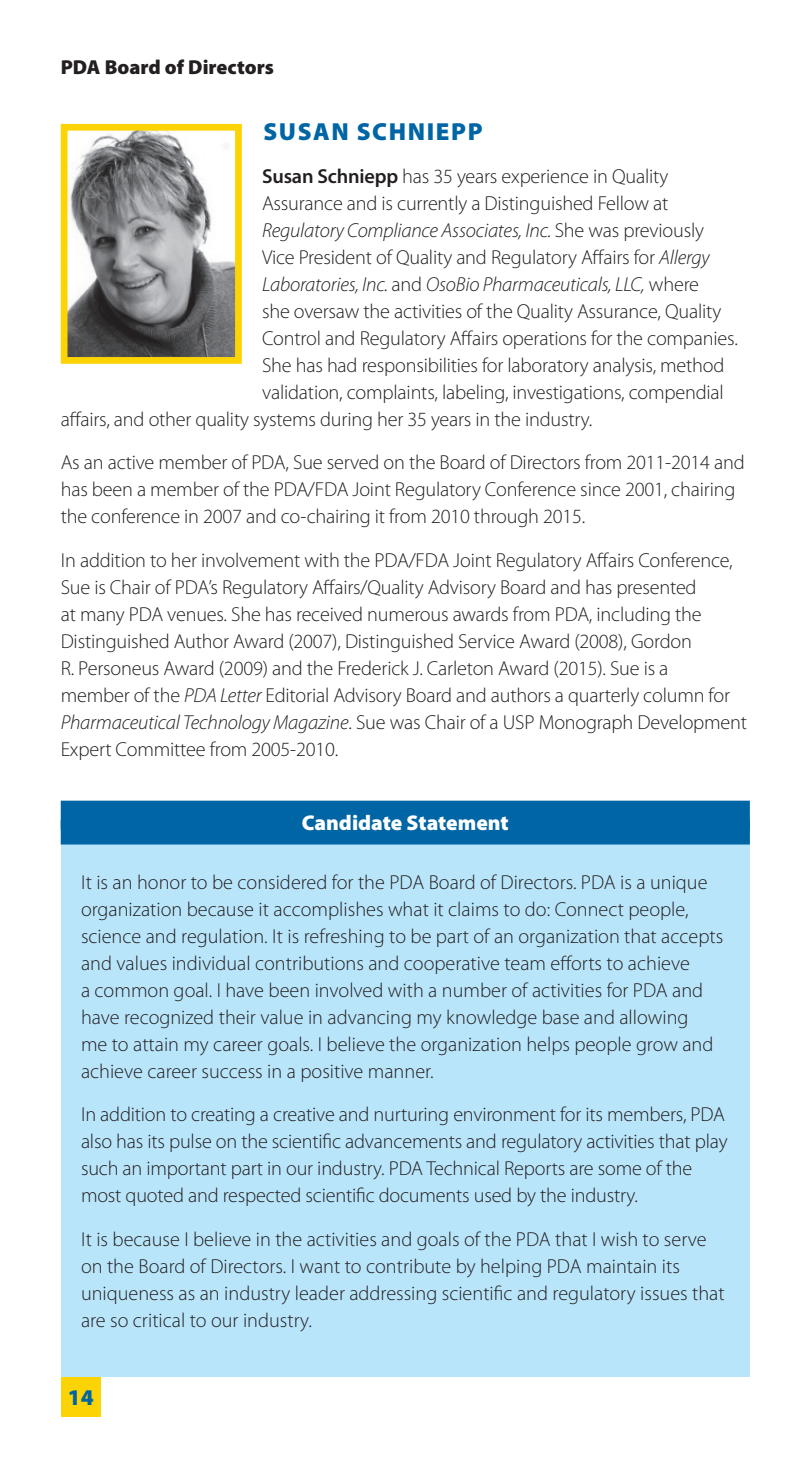
<style>
.page{position:relative;width:810px;height:1458px;background:#fff}
.page>*{position:absolute;margin:0;border:0;box-sizing:border-box;transform-origin:0 0}
.t1{font:900 24.75px "Myriad Pro";letter-spacing:.065em;color:#0065a4}
.t2{font:900 22.5px "Myriad Pro";color:#0065a4}
.t3{font:900 21.38px "Myriad Pro";color:#fff}
.t4{font:300 20.25px/27px "Myriad Pro";letter-spacing:-.01em;color:#231f20}
.t5{font:italic 300 20.25px "Myriad Pro";letter-spacing:-.01em;color:#231f20}
.t6{font:900 20.25px "Myriad Pro";color:#231f20}
.s1{font-weight:600}
.s2{font-style:normal}
.s3{font-style:italic}
</style>
<div class="page">
<div style="left:61px;top:1377px;width:40px;height:40px;background:#fcd406"></div>
<div style="left:61px;top:825px;width:689px;height:552px;background:#b9e5fa"></div>
<div style="left:61px;top:801px;width:689px;height:29px;background:#0065a4"></div>
<div style="left:61px;top:820px;width:689px;height:25px;background:#0065a4"></div>
<img style="left:69px;top:132px;width:165px;height:224px">
<div style="left:61px;top:124px;width:181px;height:240px;border:7px solid #fcd406"></div>
<p class="t6" style="left:61px;top:53px;width:215px">PDA Board of Directors</p>
<p class="t1" style="left:263px;top:115px;width:221px">SUSAN SCHNIEPP</p>
<p class="t4" style="left:262px;top:163px;width:408px"><span class="s1">Susan Schniepp</span> has 35 years experience in Quality</p>
<p class="t4" style="left:262px;top:190px;width:408px">Assurance and is currently a Distinguished Fellow at</p>
<p class="t5" style="left:262px;top:218px;width:443px">Regulatory Compliance Associates, Inc. <span class="s2">She was previously</span></p>
<p class="t4" style="left:262px;top:244px;width:449px">Vice President of Quality and Regulatory Affairs for <span class="s3">Allergy</span></p>
<p class="t5" style="left:262px;top:272px;width:438px">Laboratories, Inc. <span class="s2">and</span> OsoBio Pharmaceuticals, LLC, <span class="s2">where</span></p>
<p class="t4" style="left:262px;top:298px;width:461px">she oversaw the activities of the Quality Assurance, Quality</p>
<p class="t4" style="left:262px;top:325px;width:477px">Control and Regulatory Affairs operations for the companies.</p>
<p class="t4" style="left:262px;top:352px;width:464px">She has had responsibilities for laboratory analysis, method</p>
<p class="t4" style="left:262px;top:379px;width:463px">validation, complaints, labeling, investigations, compendial</p>
<p class="t4" style="left:61px;top:406px;width:533px">affairs, and other quality systems during her 35 years in the industry.</p>
<p class="t4" style="left:61px;top:449px;width:685px">As an active member of PDA, Sue served on the Board of Directors from 2011-2014 and has been a member of the PDA/FDA Joint Regulatory Conference since 2001, chairing the conference in 2007 and co-chairing it from 2010 through 2015.</p>
<p class="t4" style="left:61px;top:546px;width:688px">In addition to her involvement with the PDA/FDA Joint Regulatory Affairs Conference, Sue is Chair of PDA’s Regulatory Affairs/Quality Advisory Board and has presented<br>at many PDA venues. She has received numerous awards from PDA, including the Distinguished Author Award (2007), Distinguished Service Award (2008), Gordon<br>R. Personeus Award (2009) and the Frederick J. Carleton Award (2015). Sue is a<br>member of the <span class="s3">PDA Letter</span> Editorial Advisory Board and authors a quarterly column for <span class="s3">Pharmaceutical Technology Magazine</span>. Sue was Chair of a USP Monograph Development Expert Committee from 2005-2010.</p>
<p class="t3" style="left:302px;top:808px;width:208px">Candidate Statement</p>
<p class="t4" style="left:81px;top:869px;width:644px">It is an honor to be considered for the PDA Board of Directors. PDA is a unique organization because it accomplishes what it claims to do: Connect people, science and regulation. It is refreshing to be part of an organization that accepts and values individual contributions and cooperative team efforts to achieve<br>a common goal. I have been involved with a number of activities for PDA and have recognized their value in advancing my knowledge base and allowing<br>me to attain my career goals. I believe the organization helps people grow and achieve career success in a positive manner.</p>
<p class="t4" style="left:81px;top:1101px;width:648px">In addition to creating a creative and nurturing environment for its members, PDA also has its pulse on the scientific advancements and regulatory activities that play such an important part in our industry. PDA Technical Reports are some of the most quoted and respected scientific documents used by the industry.</p>
<p class="t4" style="left:81px;top:1225px;width:645px">It is because I believe in the activities and goals of the PDA that I wish to serve on the Board of Directors. I want to contribute by helping PDA maintain its uniqueness as an industry leader addressing scientific and regulatory issues that are so critical to our industry.</p>
<p class="t2" style="left:68px;top:1383px;width:27px">14</p>
</div>
